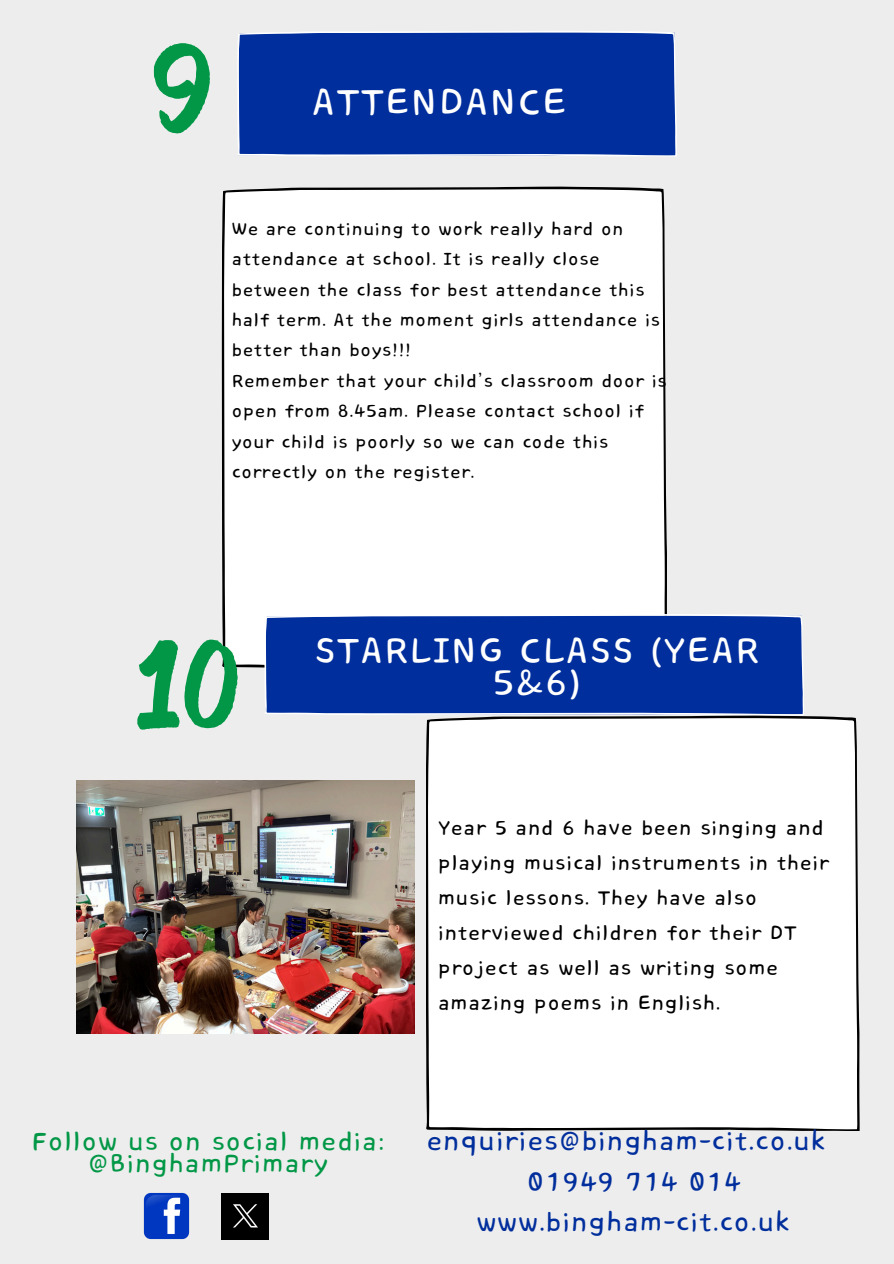
<style>
.page{position:relative;width:894px;height:1264px;background:#fff}
.page>*{position:absolute;margin:0;border:0;box-sizing:border-box;transform-origin:0 0}
.t1{font:120px "Bosk";color:#019746}
.t2{font:47.1px "Core Bandi Face";color:#fff}
.t3{font:45.75px "Core Bandi Face";color:#fff}
.t4{font:33.75px "Core Bandi Face";color:#002e9c}
.t5{font:32.25px "Core Bandi Face";color:#019746}
.t6{font:25.5px/34.8px "Core Bandi Face";color:#000}
.t7{font:22.5px/30.3px "Core Bandi Face";color:#000}
</style>
<div class="page">
<div style="left:0;top:0;width:893px;height:1263px;background:#ededed"></div>
<div style="left:222px;top:187px;width:445px;height:481px;background:#fff"></div>
<div style="left:237px;top:31px;width:440px;height:126px;background:#002e9c"></div>
<div style="left:426px;top:715px;width:433px;height:416px;background:#fff"></div>
<div style="left:264px;top:614px;width:540px;height:101px;background:#002e9c"></div>
<img style="left:143px;top:1192px;width:47px;height:48px">
<img style="left:222px;top:1193px;width:46px;height:46px">
<img style="left:76px;top:780px;width:338px;height:253px">
<p class="t1" style="left:151px;top:42px;width:62px">9</p>
<h1 class="t2" style="left:311px;top:78px;width:258px">ATTENDANCE</h1>
<p class="t7" style="left:232px;top:214px;width:430px">We are continuing to work really hard on attendance at school. It is really close between the class for best attendance this half term. At the moment girls attendance is better than boys!!!</p>
<h2 class="t7" style="left:232px;top:366px;width:437px">Remember that your child’s classroom door is open from 8.45am. Please contact school if your child is poorly so we can code this</h2>
<h2 class="t7" style="left:232px;top:457px;width:245px">correctly on the register.</h2>
<p class="t1" style="left:135px;top:637px;width:107px">10</p>
<p class="t3" style="left:314px;top:627px;width:447px">STARLING CLASS (YEAR</p>
<p class="t3" style="left:491px;top:658px;width:93px">5&amp;6)</p>
<h2 class="t6" style="left:438px;top:811px;width:393px">Year 5 and 6 have been singing and playing musical instruments in their music lessons. They have also interviewed children for their DT project as well as writing some amazing poems in English.</h2>
<p class="t5" style="left:32px;top:1124px;width:355px">Follow us on social media:</p>
<p class="t5" style="left:88px;top:1146px;width:242px">@BinghamPrimary</p>
<p class="t4" style="left:426px;top:1123px;width:400px">enquiries@bingham-cit.co.uk</p>
<h3 class="t4" style="left:527px;top:1163px;width:215px">01949 714 014</h3>
<h1 class="t4" style="left:476px;top:1204px;width:315px">www.bingham-cit.co.uk</h1>
</div>
